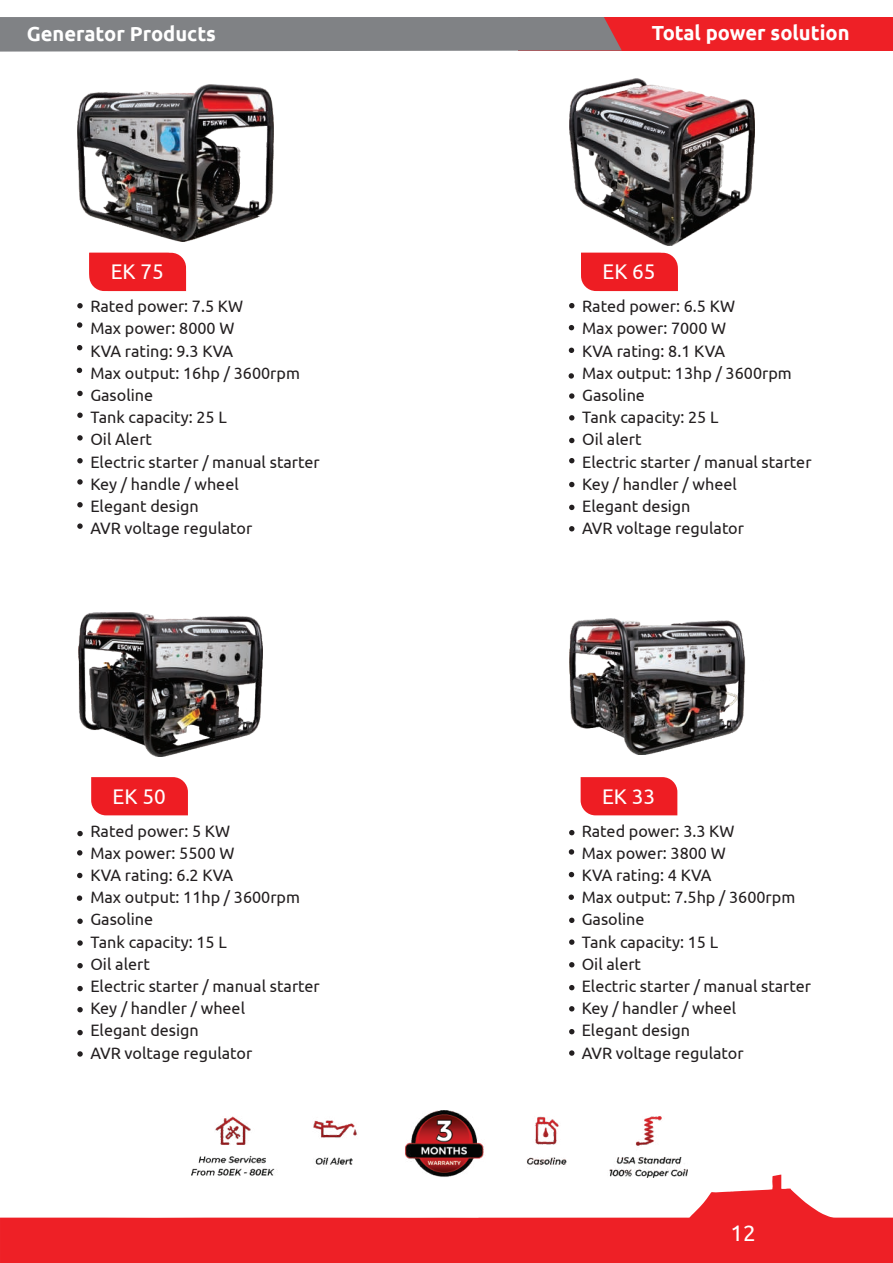
<style>
.page{position:relative;width:893px;height:1263px;background:#fff}
.page>*{position:absolute;margin:0;border:0;box-sizing:border-box;transform-origin:0 0}
.t1{font:22.5px "Ubuntu";color:#fff}
.t2{font:21.15px "Ubuntu";color:#fff}
.t3{font:700 20.4px "Ubuntu";color:#fff}
.t4{font:16.5px/22.2px "Ubuntu";color:#231f20}
</style>
<div class="page">
<svg style="left:0;top:1174px;width:893px;height:89px;fill:#ee2026"></svg>
<div style="left:581px;top:777px;width:96px;height:38px;background:#ee1d23"></div>
<img style="left:570px;top:618px;width:176px;height:136px">
<img style="left:79px;top:613px;width:183px;height:144px">
<img style="left:192px;top:1110px;width:495px;height:67px">
<div style="left:91px;top:777px;width:97px;height:38px;background:#ee1d23"></div>
<img style="left:78px;top:84px;width:196px;height:158px">
<div style="left:89px;top:253px;width:97px;height:38px;background:#ee1d23"></div>
<div style="left:581px;top:253px;width:97px;height:38px;background:#ee1d23"></div>
<img style="left:570px;top:79px;width:184px;height:167px">
<svg style="left:77px;top:831px;width:6px;height:5px"></svg>
<svg style="left:77px;top:850px;width:5px;height:5px"></svg>
<svg style="left:77px;top:873px;width:5px;height:5px"></svg>
<svg style="left:77px;top:895px;width:5px;height:6px"></svg>
<svg style="left:77px;top:918px;width:6px;height:6px"></svg>
<svg style="left:77px;top:940px;width:6px;height:6px"></svg>
<svg style="left:77px;top:963px;width:6px;height:5px"></svg>
<svg style="left:77px;top:986px;width:6px;height:5px"></svg>
<svg style="left:77px;top:1007px;width:6px;height:5px"></svg>
<svg style="left:77px;top:1030px;width:6px;height:5px"></svg>
<svg style="left:77px;top:1051px;width:6px;height:6px"></svg>
<svg style="left:569px;top:830px;width:5px;height:5px"></svg>
<svg style="left:569px;top:849px;width:5px;height:6px"></svg>
<svg style="left:569px;top:872px;width:5px;height:5px"></svg>
<svg style="left:569px;top:894px;width:5px;height:6px"></svg>
<svg style="left:569px;top:918px;width:5px;height:5px"></svg>
<svg style="left:569px;top:939px;width:5px;height:6px"></svg>
<svg style="left:569px;top:962px;width:5px;height:5px"></svg>
<svg style="left:569px;top:985px;width:5px;height:5px"></svg>
<svg style="left:569px;top:1006px;width:5px;height:5px"></svg>
<svg style="left:569px;top:1029px;width:5px;height:5px"></svg>
<svg style="left:569px;top:1050px;width:5px;height:6px"></svg>
<svg style="left:77px;top:303px;width:6px;height:5px"></svg>
<svg style="left:77px;top:322px;width:5px;height:6px"></svg>
<svg style="left:77px;top:345px;width:5px;height:5px"></svg>
<svg style="left:77px;top:368px;width:5px;height:5px"></svg>
<svg style="left:77px;top:391px;width:6px;height:5px"></svg>
<svg style="left:77px;top:412px;width:6px;height:6px"></svg>
<svg style="left:77px;top:435px;width:6px;height:6px"></svg>
<svg style="left:77px;top:458px;width:6px;height:5px"></svg>
<svg style="left:77px;top:479px;width:6px;height:6px"></svg>
<svg style="left:77px;top:502px;width:6px;height:5px"></svg>
<svg style="left:77px;top:523px;width:6px;height:6px"></svg>
<svg style="left:569px;top:303px;width:5px;height:5px"></svg>
<svg style="left:569px;top:325px;width:5px;height:5px"></svg>
<svg style="left:569px;top:348px;width:5px;height:5px"></svg>
<svg style="left:569px;top:373px;width:5px;height:6px"></svg>
<svg style="left:569px;top:393px;width:5px;height:6px"></svg>
<svg style="left:569px;top:415px;width:5px;height:6px"></svg>
<svg style="left:569px;top:438px;width:5px;height:5px"></svg>
<svg style="left:569px;top:458px;width:5px;height:5px"></svg>
<svg style="left:569px;top:482px;width:5px;height:5px"></svg>
<svg style="left:569px;top:505px;width:5px;height:5px"></svg>
<svg style="left:569px;top:526px;width:5px;height:5px"></svg>
<div style="left:518px;top:17px;width:374px;height:33px;background:#ee2026"></div>
<div style="left:0;top:17px;width:622px;height:35px;background:#808285"></div>
<p class="t3" style="left:27px;top:21px;width:191px">Generator Products</p>
<p class="t3" style="left:652px;top:21px;width:199px">Total power solution</p>
<p class="t2" style="left:111px;top:259px;width:55px">EK 75</p>
<p class="t4" style="left:90px;top:295px;width:231px">Rated power: 7.5 KW<br>Max power: 8000 W<br>KVA rating: 9.3 KVA<br>Max output: 16hp / 3600rpm<br>Gasoline<br>Tank capacity: 25 L<br>Oil Alert<br>Electric starter / manual starter<br>Key / handle / wheel<br>Elegant design<br>AVR voltage regulator</p>
<p class="t2" style="left:113px;top:783px;width:55px">EK 50</p>
<p class="t4" style="left:90px;top:819px;width:231px">Rated power: 5 KW<br>Max power: 5500 W<br>KVA rating: 6.2 KVA<br>Max output: 11hp / 3600rpm<br>Gasoline<br>Tank capacity: 15 L<br>Oil alert<br>Electric starter / manual starter<br>Key / handler / wheel<br>Elegant design<br>AVR voltage regulator</p>
<p class="t2" style="left:602px;top:259px;width:55px">EK 756</p>
<p class="t4" style="left:582px;top:295px;width:231px">Rated power: 6.5 KW<br>Max power: 7000 W<br>KVA rating: 8.1 KVA<br>Max output: 13hp / 3600rpm<br>Gasoline<br>Tank capacity: 25 L<br>Oil alert<br>Electric starter / manual starter<br>Key / handler / wheel<br>Elegant design<br>AVR voltage regulator</p>
<p class="t2" style="left:602px;top:783px;width:55px">EK 33</p>
<p class="t4" style="left:582px;top:819px;width:231px">Rated power: 3.3 KW<br>Max power: 3800 W<br>KVA rating: 4 KVA<br>Max output: 7.5hp / 3600rpm<br>Gasoline<br>Tank capacity: 15 L<br>Oil alert<br>Electric starter / manual starter<br>Key / handler / wheel<br>Elegant design<br>AVR voltage regulator</p>
<h1 class="t1" style="left:730px;top:1219px;width:27px">12</h1>
</div>
